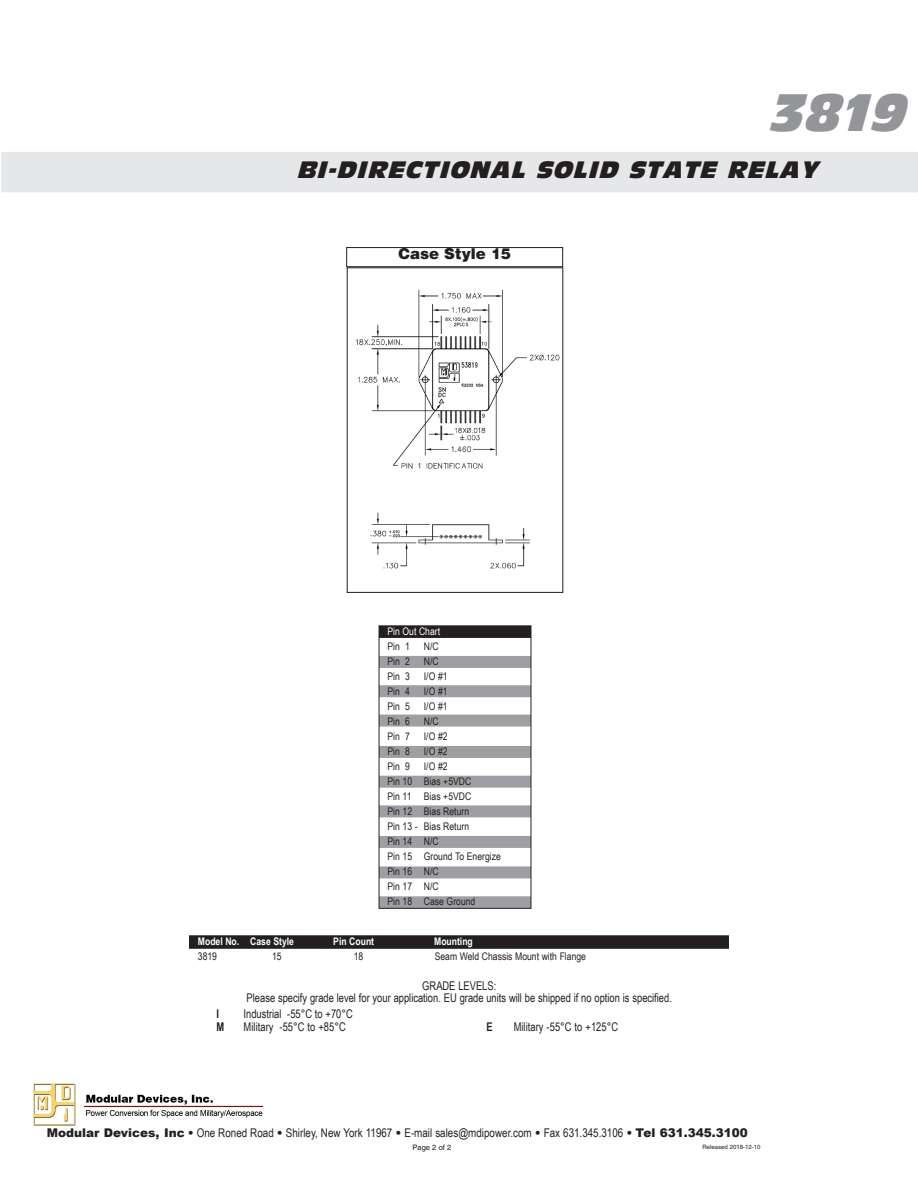
<style>
.page{position:relative;width:918px;height:1188px;background:#fff}
.page>*{position:absolute;margin:0;border:0;box-sizing:border-box;transform-origin:0 0}
.t1{font:italic 48px "Antique Olive Compact";color:#939598}
.t2{font:italic 22.2px "Antique Olive Compact";color:#231f20}
.t3{font:900 15px "Helvetica";color:#231f20}
.Features_Specs_Body{font:12px "Arial Narrow";color:#231f20;scale:.95 1}
.Features_Specs_Body-2{font:12px "Arial Narrow";color:#231f20}
.Features_Specs_Body-3{font:700 12px "Arial Narrow";color:#231f20;scale:.95 1}
.t4{font:10.5px "Arial Narrow";color:#231f20}
.t5{font:700 10.5px "Arial Narrow";color:#fff}
.t6{font:10.5px "Arial Narrow";color:#fff}
.t7{font:7.5px "Helvetica";color:#231f20}
.t8{font:6px "Helvetica";color:#231f20}
.s1{font-family:"Arial";font-weight:900}
</style>
<div class="page">
<div style="left:1px;top:152px;width:917px;height:40px;background:#e6e7e9"></div>
<div style="left:189px;top:935px;width:540px;height:14px;background:#231f20"></div>
<img style="left:33px;top:1083px;width:231px;height:43px">
<div style="left:346px;top:247px;width:217px;height:20px;border:1px solid #231f20"></div>
<img style="left:355px;top:289px;width:205px;height:280px">
<div style="left:379px;top:626px;width:152px;height:12px;background:#231f20"></div>
<div style="left:379px;top:656px;width:152px;height:12px;background:#9d9fa2"></div>
<div style="left:379px;top:746px;width:152px;height:12px;background:#9d9fa2"></div>
<div style="left:379px;top:715px;width:152px;height:12px;background:#9d9fa2"></div>
<div style="left:379px;top:685px;width:152px;height:12px;background:#9d9fa2"></div>
<div style="left:379px;top:776px;width:152px;height:12px;background:#9d9fa2"></div>
<div style="left:379px;top:805px;width:152px;height:12px;background:#9d9fa2"></div>
<div style="left:379px;top:836px;width:152px;height:12px;background:#9d9fa2"></div>
<div style="left:379px;top:866px;width:152px;height:12px;background:#9d9fa2"></div>
<div style="left:379px;top:896px;width:152px;height:12px;background:#9d9fa2"></div>
<div style="left:379px;top:626px;width:152px;height:283px;border:1px solid #231f20"></div>
<p class="t1" style="left:767px;top:80px;width:155px">3819</p>
<p class="t2" style="left:296px;top:154px;width:530px">BI-DIRECTIONAL SOLID STATE RELAY</p>
<p class="t3" style="left:398px;top:244px;width:114px">Case Style 15</p>
<p class="t6" style="left:387px;top:624px;width:54px">Pin Out Chart</p>
<p class="t4" style="left:387px;top:639px;width:24px">Pin 1</p>
<p class="t4" style="left:424px;top:639px;width:16px">N/C</p>
<p class="t4" style="left:387px;top:654px;width:24px">Pin 2</p>
<p class="t4" style="left:424px;top:654px;width:16px">N/C</p>
<p class="t4" style="left:387px;top:669px;width:24px">Pin 3</p>
<p class="t4" style="left:424px;top:669px;width:25px">I/O #1</p>
<p class="t4" style="left:387px;top:684px;width:24px">Pin 4</p>
<p class="t4" style="left:424px;top:684px;width:25px">I/O #1</p>
<p class="t4" style="left:387px;top:699px;width:24px">Pin 5</p>
<p class="t4" style="left:424px;top:699px;width:25px">I/O #1</p>
<p class="t4" style="left:387px;top:714px;width:24px">Pin 6</p>
<p class="t4" style="left:424px;top:714px;width:16px">N/C</p>
<p class="t4" style="left:387px;top:729px;width:24px">Pin 7</p>
<p class="t4" style="left:424px;top:729px;width:25px">I/O #2</p>
<p class="t4" style="left:387px;top:744px;width:24px">Pin 8</p>
<p class="t4" style="left:424px;top:744px;width:25px">I/O #2</p>
<p class="t4" style="left:387px;top:759px;width:24px">Pin 9</p>
<p class="t4" style="left:424px;top:759px;width:25px">I/O #2</p>
<p class="t4" style="left:387px;top:774px;width:85px">Pin 10 Bias +5VDC</p>
<p class="t4" style="left:387px;top:789px;width:85px">Pin 11 Bias +5VDC</p>
<p class="t4" style="left:387px;top:804px;width:83px">Pin 12 Bias Return</p>
<p class="t4" style="left:387px;top:819px;width:83px">Pin 13 - Bias Return</p>
<p class="t4" style="left:387px;top:834px;width:53px">Pin 14 N/C</p>
<p class="t4" style="left:387px;top:849px;width:115px">Pin 15 Ground To Energize</p>
<p class="t4" style="left:387px;top:864px;width:53px">Pin 16 N/C</p>
<p class="t4" style="left:387px;top:879px;width:53px">Pin 17 N/C</p>
<p class="t4" style="left:387px;top:894px;width:89px">Pin 18 Case Ground</p>
<p class="t5" style="left:198px;top:933px;width:98px">Model No. Case Style</p>
<p class="t5" style="left:333px;top:933px;width:42px">Pin Count</p>
<p class="t5" style="left:434px;top:933px;width:40px">Mounting</p>
<p class="t4" style="left:198px;top:949px;width:21px">3819</p>
<p class="t4" style="left:272px;top:949px;width:11px">15</p>
<p class="t4" style="left:354px;top:949px;width:11px">18</p>
<p class="t4" style="left:435px;top:949px;width:153px">Seam Weld Chassis Mount with Flange</p>
<p class="Features_Specs_Body" style="left:422px;top:977px;width:79px">GRADE LEVELS:</p>
<p class="Features_Specs_Body" style="left:247px;top:989px;width:449px">Please specify grade level for your application. EU grade units will be shipped if no option is specified.</p>
<p class="Features_Specs_Body-3" style="left:217px;top:1004px;width:4px">I</p>
<p class="Features_Specs_Body" style="left:244px;top:1005px;width:116px">Industrial -55°C to +70°C</p>
<p class="Features_Specs_Body-3" style="left:217px;top:1018px;width:10px">M</p>
<p class="Features_Specs_Body" style="left:244px;top:1018px;width:109px">Military -55°C to +85°C</p>
<p class="Features_Specs_Body-3" style="left:487px;top:1018px;width:8px">E</p>
<p class="Features_Specs_Body" style="left:514px;top:1018px;width:111px">Military -55°C to +125°C</p>
<p class="Features_Specs_Body-2" style="left:47px;top:1124px;width:702px"><span class="s1">Modular Devices, Inc •</span> One Roned Road <span class="s1">•</span> Shirley, New York 11967 <span class="s1">•</span> E-mail sales@mdipower.com <span class="s1">•</span> Fax 631.345.3106 <span class="s1">• Tel 631.345.3100</span></p>
<p class="t7" style="left:413px;top:1143px;width:40px">Page 2 of 2</p>
<p class="t8" style="left:702px;top:1143px;width:59px">Released 2018-12-10</p>
</div>
